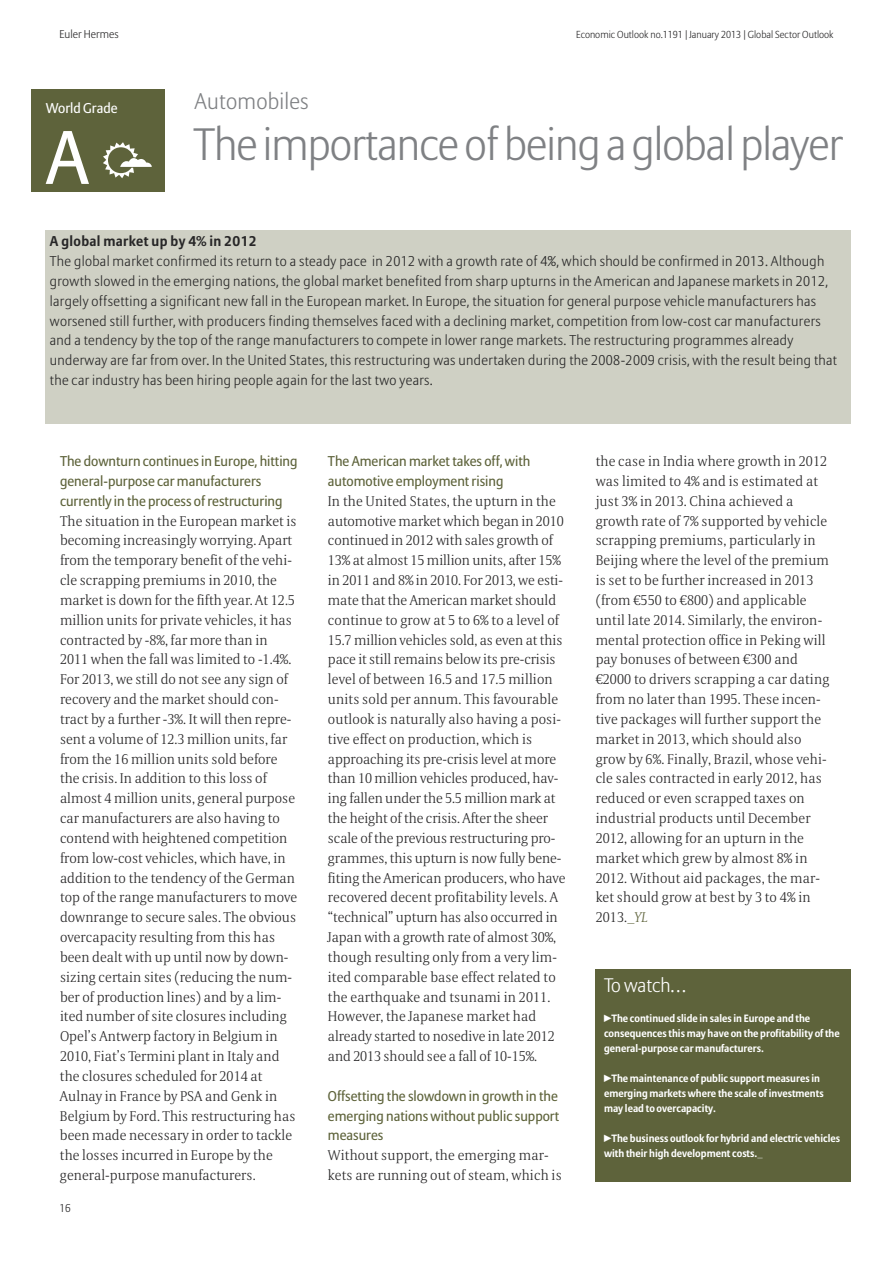
<style>
.page{position:relative;width:893px;height:1263px;background:#fff}
.page>*{position:absolute;margin:0;border:0;box-sizing:border-box;transform-origin:0 0}
.t1{font:75px "Allianz Sans";color:#fff}
.t2{font:300 45px "Allianz Sans";letter-spacing:-.02em;color:#7f8184}
.t3{font:300 22.5px "Allianz Sans";letter-spacing:.01em;color:#7f8184}
.t4{font:300 19.5px "Allianz Sans";color:#fff}
.t5{font:300 14.1px/19.8px "Allianz Serif";letter-spacing:.005em;color:#272627}
.t6{font:300 14.1px/19.8px "Allianz Sans";letter-spacing:.025em;color:#272627}
.t7{font:14.1px/19.8px "Allianz Sans";color:#5e633b}
.t8{font:700 14.1px "Allianz Sans";letter-spacing:.025em;color:#272627}
.t9{font:14.1px "Allianz Sans";color:#fff}
.t10{font:300 11.25px "Allianz Sans";color:#272627}
.t11{font:700 10.5px/15px "Allianz Sans";color:#fff}
.t12{font:300 10.2px "Allianz Sans";color:#272627}
.s1{font-style:italic;color:#5e633b}
</style>
<div class="page">
<div style="left:45px;top:230px;width:805px;height:193px;background:#cfd0c4"></div>
<div style="left:595px;top:969px;width:255px;height:213px;background:#5e633b"></div>
<div style="left:31px;top:89px;width:134px;height:102px;background:#5e633b"></div>
<p class="t10" style="left:60px;top:30px;width:61px">Euler Hermes</p>
<p class="t9" style="left:46px;top:102px;width:73px">World Grade</p>
<h1 class="t1" style="left:46px;top:126px;width:45px">A</h1>
<h3 class="t3" style="left:195px;top:92px;width:116px">Automobiles</h3>
<p class="t12" style="left:576px;top:30px;width:259px">Economic Outlook no.1191 | January 2013 | Global Sector Outlook</p>
<h2 class="t2" style="left:193px;top:126px;width:651px">The importanceofbeingaglobalplayer</h2>
<p class="t8" style="left:50px;top:236px;width:208px">A global market up by 4% in 2012</p>
<p class="t6" style="left:50px;top:252px;width:789px">The global market confirmed its return to a steady pace in 2012 with a growth rate of 4%, which should be confirmed in 2013. Although growth slowed in the emerging nations, the global market benefited from sharp upturns in the American and Japanese markets in 2012, largely offsetting a significant new fall in the European market. In Europe, the situation for general purpose vehicle manufacturers has worsened still further, with producers finding themselves faced with a declining market, competition from low-cost car manufacturers and a tendency by the top of the range manufacturers to compete in lower range markets. The restructuring programmes already underway are far from over. In the United States, this restructuring was undertaken during the 2008-2009 crisis, with the result being that the car industry has been hiring people again for the last two years.</p>
<p class="t7" style="left:60px;top:452px;width:239px">The downturn continues in Europe, hitting general-purpose car manufacturers currently in the process of restructuring</p>
<p class="t5" style="left:60px;top:512px;width:239px">The situation in the European market is becoming increasingly worrying. Apart from the temporary benefit of the vehi&shy;cle scrapping premiums in 2010, the market is down for the fifth year. At 12.5 million units for private vehicles, it has contracted by -8%, far more than in 2011 when the fall was limited to -1.4%.<br>For 2013, we still do not see any sign of recovery and the market should con&shy;tract by a further -3%. It will then repre&shy;sent a volume of 12.3 million units, far from the 16 million units sold before the crisis. In addition to this loss of almost 4 million units, general purpose car manufacturers are also having to contend with heightened competition from low-cost vehicles, which have, in addition to the tendency of the German top of the range manufacturers to move downrange to secure sales. The obvious overcapacity resulting from this has been dealt with up until now by down&shy;sizing certain sites (reducing the num&shy;ber of production lines) and by a lim&shy;ited number of site closures including Opel’s Antwerp factory in Belgium in 2010, Fiat’s Termini plant in Italy and the closures scheduled for 2014 at Aulnay in France by PSA and Genk in Belgium by Ford. This restructuring has been made necessary in order to tackle the losses incurred in Europe by the general-purpose manufacturers.</p>
<p class="t10" style="left:60px;top:1203px;width:13px">16</p>
<p class="t7" style="left:328px;top:452px;width:204px">The American market takes off, with automotive employment rising</p>
<p class="t5" style="left:328px;top:493px;width:239px">In the United States, the upturn in the automotive market which began in 2010 continued in 2012 with sales growth of 13% at almost 15 million units, after 15% in 2011 and 8% in 2010. For 2013, we esti&shy;mate that the American market should continue to grow at 5 to 6% to a level of 15.7 million vehicles sold, as even at this pace it still remains below its pre-crisis level of between 16.5 and 17.5 million units sold per annum. This favourable outlook is naturally also having a posi&shy;tive effect on production, which is approaching its pre-crisis level at more than 10 million vehicles produced, hav&shy;ing fallen under the 5.5 million mark at the height of the crisis. After the sheer scale of the previous restructuring pro&shy;grammes, this upturn is now fully bene&shy;fiting the American producers, who have recovered decent profitability levels. A “technical” upturn has also occurred in Japan with a growth rate of almost 30%, though resulting only from a very lim&shy;ited comparable base effect related to the earthquake and tsunami in 2011.<br>However, the Japanese market had already started to nosedive in late 2012 and 2013 should see a fall of 10-15%.</p>
<p class="t7" style="left:328px;top:1087px;width:233px;text-align:justify">Offsetting the slowdown in growth in the emerging nations without public support measures</p>
<p class="t5" style="left:328px;top:1147px;width:235px">Without support, the emerging mar&shy;kets are running out of steam, which is</p>
<p class="t5" style="left:596px;top:453px;width:235px">the case in India where growth in 2012 was limited to 4% and is estimated at just 3% in 2013. China achieved a growth rate of 7% supported by vehicle scrapping premiums, particularly in Beijing where the level of the premium is set to be further increased in 2013 (from €550 to €800) and applicable until late 2014. Similarly, the environ&shy;mental protection office in Peking will pay bonuses of between €300 and €2000 to drivers scrapping a car dating from no later than 1995. These incen&shy;tive packages will further support the market in 2013, which should also grow by 6%. Finally, Brazil, whose vehi&shy;cle sales contracted in early 2012, has reduced or even scrapped taxes on industrial products until December 2012, allowing for an upturn in the market which grew by almost 8% in 2012. Without aid packages, the mar&shy;ket should grow at best by 3 to 4% in 2013.<span class="s1">_YL</span></p>
<h3 class="t4" style="left:604px;top:977px;width:84px">To watch…</h3>
<p class="t11" style="left:604px;top:1012px;width:237px;text-indent:7px">The continued slide in sales in Europe and the consequences this may have on the profitability of the general-purpose car manufacturers.</p>
<p class="t11" style="left:604px;top:1072px;width:221px;text-indent:7px">The maintenance of public support measures in emerging markets where the scale of investments may lead to overcapacity.</p>
<p class="t11" style="left:604px;top:1132px;width:238px;text-indent:7px">The business outlook for hybrid and electric vehicles with their high development costs._</p>
</div>
